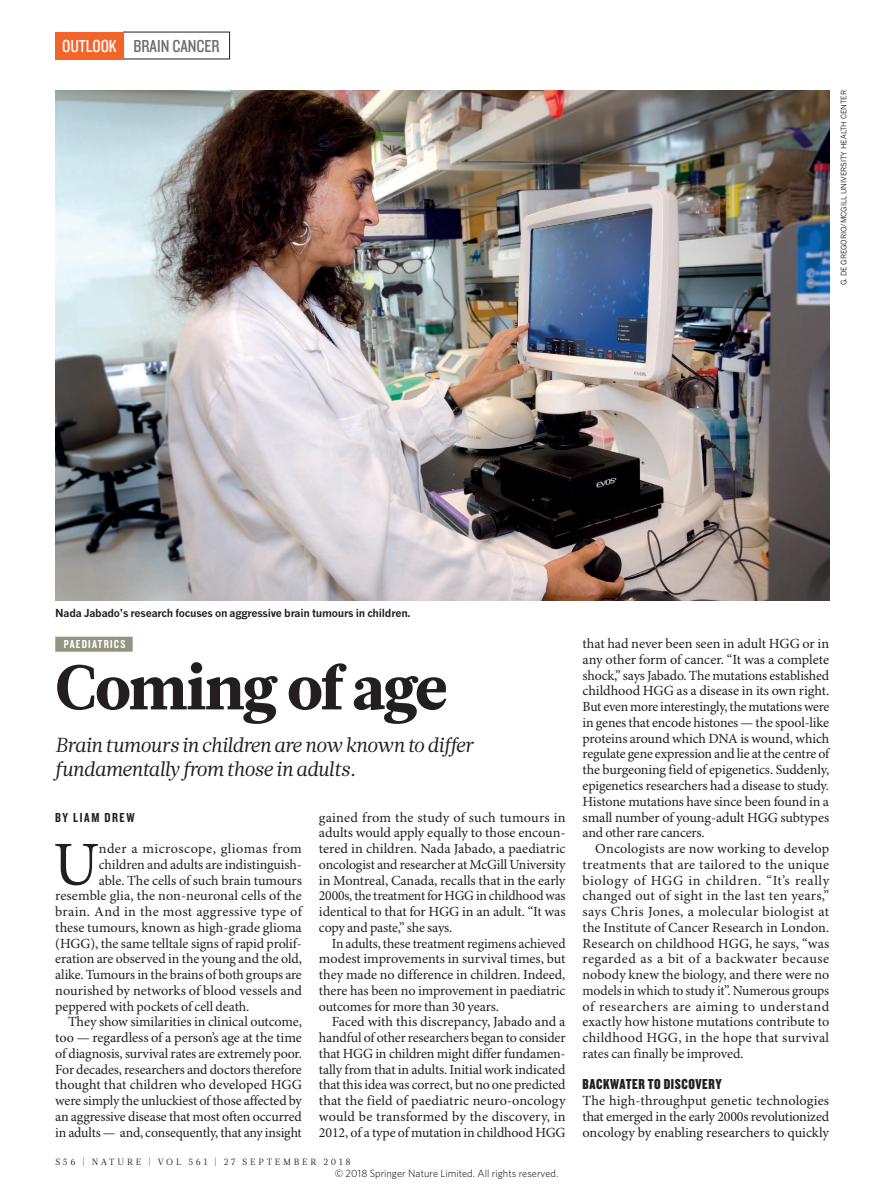
<style>
.page{position:relative;width:893px;height:1187px;background:#fff}
.page>*{position:absolute;margin:0;border:0;box-sizing:border-box;transform-origin:0 0}
.HEAD_42{font:900 63px "Glosa Math";letter-spacing:-.02em;color:#231f20}
.BODY_DROP_CAP{font:62.4px "Minion Pro";color:#231f20}
.INTRO{font:italic 20.25px/23.7px "Glosa Math";color:#231f20}
.t1{font:18px "Knockout 29 Junior Ltweight";color:#6c6d70}
.CROSSHEAD{font:15px "Knockout 69 Full Liteweight";letter-spacing:.04em;color:#231f20}
.BODY_INDENT{font:13.95px/15.8px "Minion Pro";letter-spacing:-.01em;color:#231f20;text-align:justify}
.BODY_DROP_CAP-2{font:13.95px "Minion Pro";letter-spacing:-.005em;color:#231f20}
.BODY_1ST_PARA{font:13.95px/15.8px "Minion Pro";letter-spacing:-.005em;color:#231f20;text-align:justify}
.BODY_DROP_CAP-3{font:13.95px "Minion Pro";letter-spacing:.02em;color:#231f20}
.BODY_DROP_CAP-4{font:13.95px "Minion Pro";letter-spacing:.03em;color:#231f20}
.AUTHOR_BYLINE{font:13.5px "Knockout 49 Liteweight";letter-spacing:.12em;color:#231f20}
.SUBJECT_STRAP{font:12px "Knockout 49 Liteweight";letter-spacing:.1em;color:#fff}
.PIC_CAPTION{font:700 10.8px "News Gothic MTOT";letter-spacing:-.02em;color:#231f20}
.t2{font:300 10.5px "Whitney";color:#000}
.t3{font:9px "Glosa Math";letter-spacing:.305em;color:#231f20}
.PIC_CREDIT{font:7.5px "News Gothic MTOT";color:#231f20}
.s1{color:#fff}
</style>
<div class="page">
<div style="left:55px;top:636px;width:78px;height:15px;background:#95937f"></div>
<img style="left:55px;top:90px;width:774px;height:511px">
<div style="left:55px;top:32px;width:69px;height:27px;background:#f2642a"></div>
<p class="t1" style="left:62px;top:34px;width:159px"><span class="s1">OUTLOOK</span> BRAIN CANCER</p>
<p class="PIC_CREDIT" style="left:839px;top:285px;width:196px;rotate:-90deg">G. DE GREGORIO/MCGILL UNIVERSITY HEALTH CENTER</p>
<p class="PIC_CAPTION" style="left:55px;top:606px;width:357px">Nada Jabado’s research focuses on aggressive brain tumours in children.</p>
<p class="SUBJECT_STRAP" style="left:64px;top:636px;width:63px">PAEDIATRICS</p>
<p class="HEAD_42" style="left:55px;top:646px;width:394px">Coming of age</p>
<p class="INTRO" style="left:55px;top:733px;width:420px">Brain tumours in children are now known to differ fundamentally from those in adults.</p>
<p class="AUTHOR_BYLINE" style="left:55px;top:808px;width:81px">BY LIAM DREW</p>
<p class="BODY_DROP_CAP" style="left:53px;top:827px;width:47px">U</p>
<p class="BODY_DROP_CAP-4" style="left:99px;top:840px;width:205px">nder a microscope, gliomas from</p>
<p class="BODY_DROP_CAP-2" style="left:99px;top:855px;width:205px">children and adults are indistinguish-</p>
<p class="BODY_DROP_CAP-2" style="left:99px;top:871px;width:205px">able. The cells of such brain tumours</p>
<p class="BODY_DROP_CAP-2" style="left:55px;top:887px;width:248px">resemble glia, the non-neuronal cells of the</p>
<p class="BODY_DROP_CAP-3" style="left:55px;top:903px;width:248px">brain. And in the most aggressive type of</p>
<p class="BODY_DROP_CAP-2" style="left:55px;top:918px;width:248px">these tumours, known as high-grade glioma</p>
<p class="BODY_DROP_CAP-2" style="left:55px;top:934px;width:248px">(HGG), the same telltale signs of rapid prolif-</p>
<p class="BODY_DROP_CAP-2" style="left:55px;top:950px;width:248px">eration are observed in the young and the old,</p>
<p class="BODY_DROP_CAP-2" style="left:55px;top:966px;width:248px">alike. Tumours in the brains of both groups are</p>
<p class="BODY_DROP_CAP-2" style="left:55px;top:981px;width:248px">nourished by networks of blood vessels and</p>
<p class="BODY_DROP_CAP-2" style="left:55px;top:997px;width:196px">peppered with pockets of cell death.</p>
<p class="BODY_INDENT" style="left:55px;top:1014px;width:248px;text-indent:13px">They show similarities in clinical outcome, too — regardless of a person’s age at the time of diagnosis, survival rates are extremely poor.<br>For decades, researchers and doctors therefore thought that children who developed HGG were simply the unluckiest of those affected by an aggressive disease that most often occurred in adults — and, consequently, that any insight</p>
<p class="BODY_INDENT" style="left:319px;top:809px;width:248px">gained from the study of such tumours in adults would apply equally to those encoun&shy;tered in children. Nada Jabado, a paediatric oncologist and researcher at McGill University in Montreal, Canada, recalls that in the early 2000s, the treatment for HGG in childhood was identical to that for HGG in an adult. “It was copy and paste,” she says.</p>
<p class="BODY_INDENT" style="left:319px;top:935px;width:248px;text-indent:13px">In adults, these treatment regimens achieved modest improvements in survival times, but they made no difference in children. Indeed, there has been no improvement in paediatric outcomes for more than 30 years.</p>
<p class="BODY_INDENT" style="left:319px;top:1014px;width:248px;text-indent:13px">Faced with this discrepancy, Jabado and a handful of other researchers began to consider that HGG in children might differ fundamen&shy;tally from that in adults. Initial work indicated that this idea was correct, but no one predicted that the field of paediatric neuro-oncology would be transformed by the discovery, in 2012, of a type of mutation in childhood HGG</p>
<p class="t3" style="left:55px;top:1155px;width:297px">S56 | NATURE | VOL 561 | 27 SEPTEMBER 2018</p>
<p class="t2" style="left:335px;top:1166px;width:225px">© 2018 Springer Nature Limited. All rights reserved.</p>
<p class="BODY_INDENT" style="left:583px;top:636px;width:248px">that had never been seen in adult HGG or in any other form of cancer. “It was a complete shock,” says Jabado. The mutations established childhood HGG as a disease in its own right.<br>But even more interestingly, the mutations were in genes that encode histones — the spool-like proteins around which DNA is wound, which regulate gene expression and lie at the centre of the burgeoning field of epigenetics. Suddenly, epigenetics researchers had a disease to study.<br>Histone mutations have since been found in a small number of young-adult HGG subtypes and other rare cancers.</p>
<p class="BODY_INDENT" style="left:583px;top:841px;width:248px;text-indent:13px">Oncologists are now working to develop treatments that are tailored to the unique biology of HGG in children. “It’s really changed out of sight in the last ten years,” says Chris Jones, a molecular biologist at the Institute of Cancer Research in London.<br>Research on childhood HGG, he says, “was regarded as a bit of a backwater because nobody knew the biology, and there were no models in which to study it”. Numerous groups of researchers are aiming to understand exactly how histone mutations contribute to childhood HGG, in the hope that survival rates can finally be improved.</p>
<p class="CROSSHEAD" style="left:583px;top:1074px;width:141px">BACKWATER TO DISCOVERY</p>
<p class="BODY_1ST_PARA" style="left:583px;top:1093px;width:248px">The high-throughput genetic technologies that emerged in the early 2000s revolutionized oncology by enabling researchers to quickly</p>
</div>
